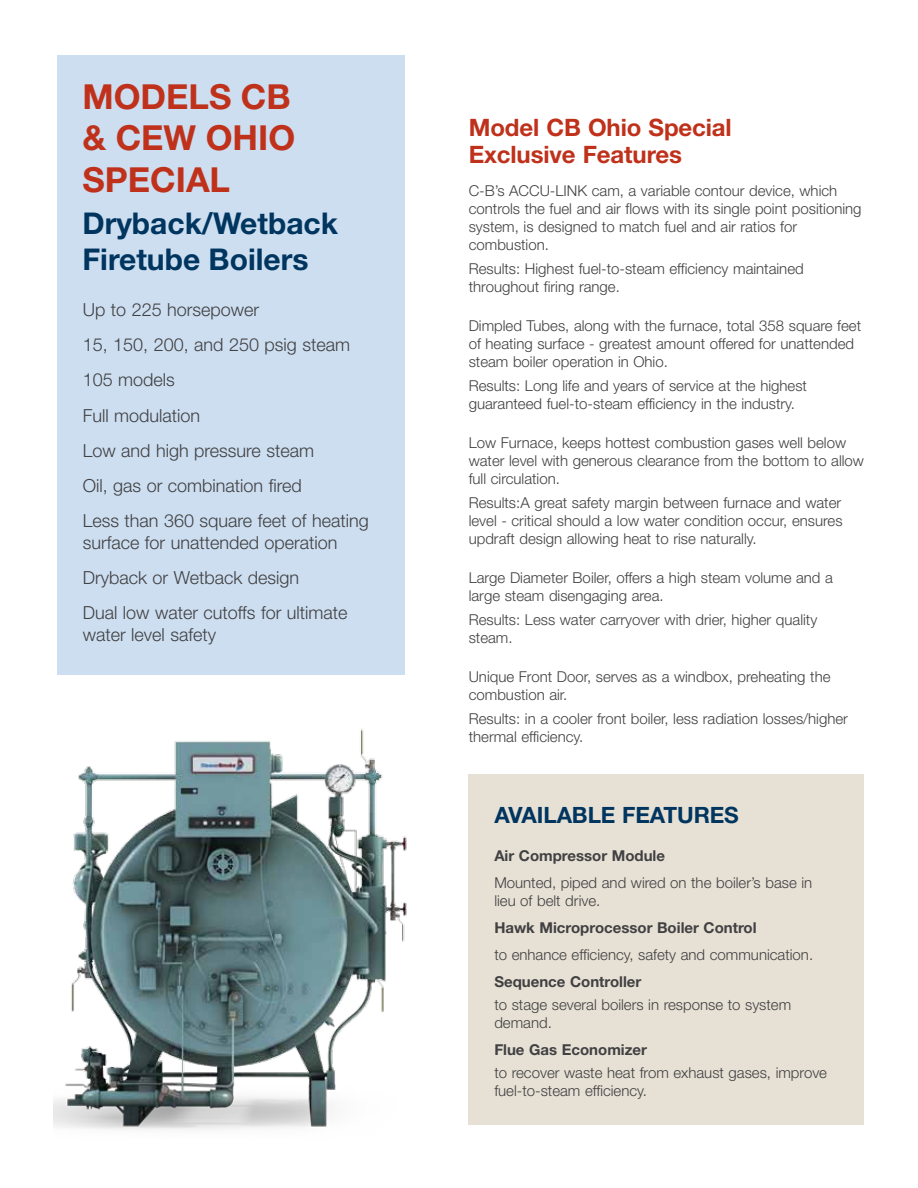
<style>
.page{position:relative;width:918px;height:1188px;background:#fff}
.page>*{position:absolute;margin:0;border:0;box-sizing:border-box;transform-origin:0 0}
.t1{font:700 34.5px/41.4px "Helvetica Neue LT Std";color:#bf311a}
.t2{font:700 30px/36px "Helvetica Neue LT Std";color:#00355f}
.t3{font:700 24px/27px "Helvetica Neue LT Std";letter-spacing:-.005em;color:#bf311a}
.t4{font:700 22.5px "Helvetica Neue LT Std";letter-spacing:-.005em;color:#00355f}
.t5{font:300 18px/35.2px "Helvetica Neue LT Std";color:#414042}
.t6{font:300 15px/18px "Helvetica Neue LT Std";color:#414042}
.t7{font:700 15px "Helvetica Neue LT Std";color:#414042}
</style>
<div class="page">
<div style="left:469px;top:774px;width:395px;height:351px;background:#e7e1d5"></div>
<img style="left:54px;top:728px;width:353px;height:402px">
<div style="left:57px;top:55px;width:348px;height:620px;background:#ccdef0"></div>
<h1 class="t1" style="left:83px;top:75px;width:210px">ModelS CB &amp; CEW Ohio<br>Special</h1>
<h2 class="t2" style="left:83px;top:204px;width:257px">Dryback/Wetback<br>Firetube Boilers</h2>
<p class="t5" style="left:83px;top:292px;width:288px">Up to 225 horsepower<br>15, 150, 200, and 250 psig steam<br>105 models<br>Full modulation<br>Low and high pressure steam<br>Oil, gas or combination fired<br>Less than 360 square feet of heating</p>
<p class="t5" style="left:83px;top:524px;width:266px">surface for unattended operation<br>Dryback or Wetback design<br>Dual low water cutoffs for ultimate</p>
<p class="t5" style="left:83px;top:617px;width:135px">water level safety</p>
<h3 class="t3" style="left:469px;top:113px;width:265px">Model CB Ohio Special<br>Exclusive Features</h3>
<p class="t6" style="left:469px;top:181px;width:394px">C-B’s ACCU-LINK cam, a variable contour device, which controls the fuel and air flows with its single point positioning system, is designed to match fuel and air ratios for combustion.</p>
<p class="t6" style="left:469px;top:260px;width:337px">Results: Highest fuel-to-steam efficiency maintained throughout firing range.</p>
<p class="t6" style="left:469px;top:316px;width:394px">Dimpled Tubes, along with the furnace, total 358 square feet of heating surface - greatest amount offered for unattended steam boiler operation in Ohio.</p>
<p class="t6" style="left:469px;top:377px;width:340px">Results: Long life and years of service at the highest guaranteed fuel-to-steam efficiency in the industry.</p>
<p class="t6" style="left:469px;top:433px;width:397px">Low Furnace, keeps hottest combustion gases well below water level with generous clearance from the bottom to allow full circulation.</p>
<p class="t6" style="left:469px;top:494px;width:375px;text-align:justify">Results:A great safety margin between furnace and water level - critical should a low water condition occur, ensures updraft design allowing heat to rise naturally.</p>
<p class="t6" style="left:469px;top:568px;width:366px">Large Diameter Boiler, offers a high steam volume and a large steam disengaging area.</p>
<p class="t6" style="left:469px;top:611px;width:350px">Results: Less water carryover with drier, higher quality steam.</p>
<p class="t6" style="left:469px;top:667px;width:363px">Unique Front Door, serves as a windbox, preheating the combustion air.</p>
<p class="t6" style="left:469px;top:710px;width:381px">Results: in a cooler front boiler, less radiation losses/higher thermal efficiency.</p>
<h3 class="t4" style="left:494px;top:801px;width:246px">AVAILABLE FEATURES</h3>
<p class="t7" style="left:494px;top:847px;width:172px">Air Compressor Module</p>
<p class="t6" style="left:494px;top:874px;width:319px">Mounted, piped and wired on the boiler’s base in lieu of belt drive.</p>
<p class="t7" style="left:494px;top:919px;width:264px">Hawk Microprocessor Boiler Control</p>
<p class="t6" style="left:494px;top:946px;width:320px">to enhance efficiency, safety and communication.</p>
<p class="t7" style="left:494px;top:973px;width:149px">Sequence Controller</p>
<p class="t6" style="left:494px;top:995px;width:298px">to stage several boilers in response to system demand.</p>
<p class="t7" style="left:494px;top:1040px;width:154px">Flue Gas Economizer</p>
<p class="t6" style="left:494px;top:1063px;width:334px">to recover waste heat from exhaust gases, improve fuel-to-steam efficiency.</p>
</div>
